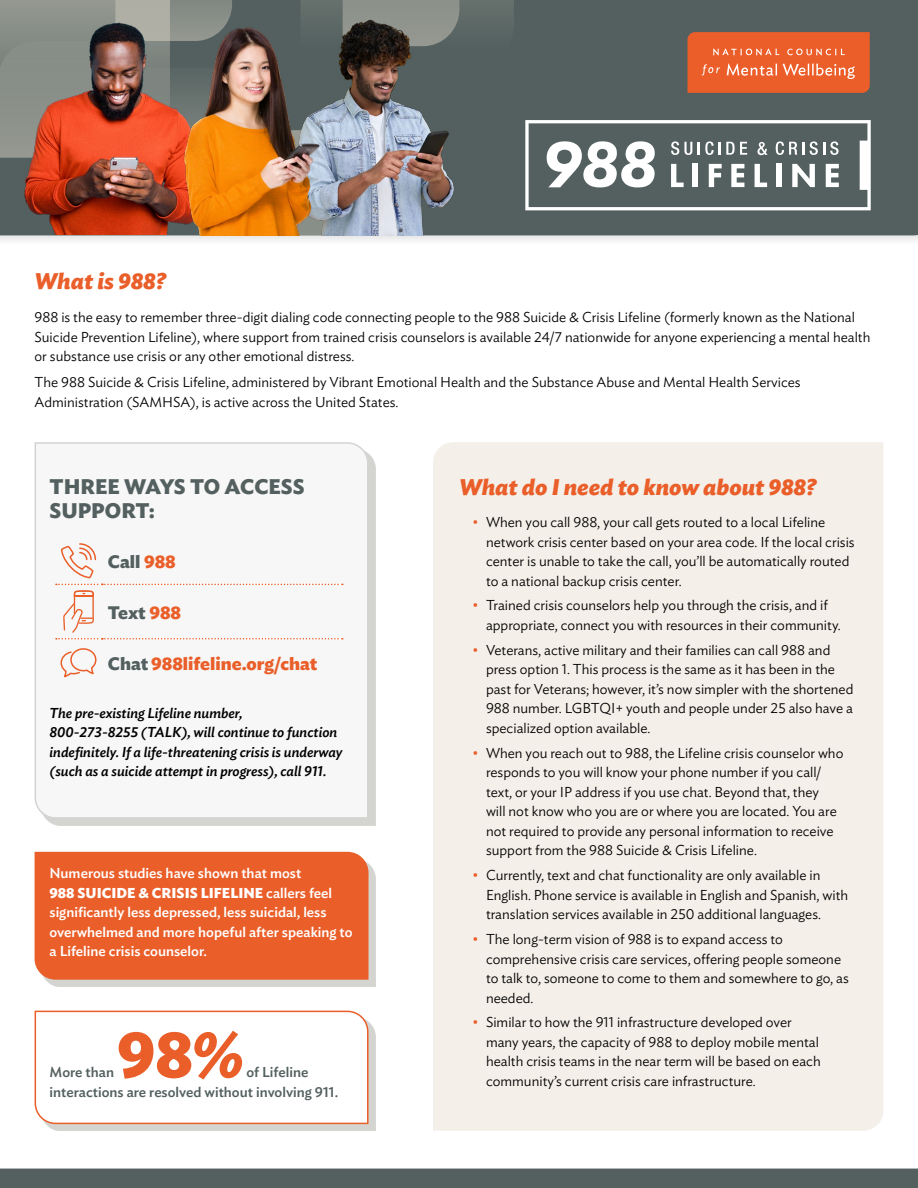
<style>
.page{position:relative;width:918px;height:1188px;background:#fff}
.page>*{position:absolute;margin:0;border:0;box-sizing:border-box;transform-origin:0 0}
.body{font:700 64.5px "Ideal Sans";color:#ea5e29}
.heading{font:italic 700 22.5px "Ideal Sans";color:#ea5e29}
.heading-2{font:700 21px/24px "Ideal Sans";color:#53605f}
.body-2{font:700 18px "Ideal Sans";color:#ea5e29}
.body-3{font:700 18px "Ideal Sans";color:#53605f}
.body-4{font:300 14.25px/19.5px "Ideal Sans";color:#000}
.body-5{font:500 14.25px/19.5px "Ideal Sans";color:#fff}
.heading-3{font:italic 500 14.25px/19.5px "Ideal Sans";color:#000}
.body-6{font:500 14.25px/19.5px "Ideal Sans";color:#53605f}
.s1{color:#ea5e29}
.s2{color:#53605f}
.s3{font-weight:700}
</style>
<div class="page">
<div style="left:41px;top:449px;width:335px;height:377px;background:#d4d5d1"></div>
<div style="left:34px;top:442px;width:335px;height:377px;background:#f6f7f6"></div>
<div style="left:433px;top:442px;width:450px;height:689px;background:#f4efe8"></div>
<div style="left:0;top:0;width:918px;height:246px;background:#000;opacity:.11"></div>
<div style="left:514px;top:0;width:404px;height:235px;background:#53605f"></div>
<svg style="left:0;top:0;width:514px;height:235px;background:#67706d"></svg>
<div style="left:41px;top:1017px;width:335px;height:114px;background:#d4d5d1"></div>
<div style="left:34px;top:1010px;width:335px;height:115px;background:#fff"></div>
<div style="left:41px;top:858px;width:335px;height:129px;background:#d4d5d1"></div>
<div style="left:34px;top:851px;width:335px;height:129px;background:#ea5e29"></div>
<div style="left:0;top:1169px;width:918px;height:19px;background:#53605f"></div>
<img style="left:19px;top:6px;width:253px;height:228px">
<img style="left:272px;top:6px;width:204px;height:229px">
<img style="left:161px;top:15px;width:186px;height:220px">
<div style="left:56px;top:542px;width:287px;height:98px;background:#f6f7f6"></div>
<svg style="left:60px;top:647px;width:37px;height:32px"></svg>
<svg style="left:525px;top:120px;width:346px;height:90px"></svg>
<svg style="left:688px;top:32px;width:182px;height:61px;background:#eb6836"></svg>
<p class="heading" style="left:35px;top:263px;width:133px">What is 988?</p>
<p class="body-4" style="left:35px;top:306px;width:837px">988 is the easy to remember three-digit dialing code connecting people to the 988 Suicide &amp; Crisis Lifeline (formerly known as the National<br>Suicide Prevention Lifeline), where support from trained crisis counselors is available 24/7 nationwide for anyone experiencing a mental health or substance use crisis or any other emotional distress.</p>
<p class="body-4" style="left:35px;top:371px;width:768px">The 988 Suicide &amp; Crisis Lifeline, administered by Vibrant Emotional Health and the Substance Abuse and Mental Health Services<br>Administration (SAMHSA), is active across the United States.</p>
<p class="heading-2" style="left:50px;top:473px;width:257px">THREE WAYS TO ACCESS<br>SUPPORT:</p>
<p class="body-3" style="left:108px;top:547px;width:69px">Call <span class="s1">988</span></p>
<p class="body-3" style="left:108px;top:598px;width:75px">Text <span class="s1">988</span></p>
<p class="body-2" style="left:108px;top:649px;width:211px"><span class="s2">Chat</span> 988lifeline.org/chat</p>
<p class="heading-3" style="left:50px;top:702px;width:295px">The pre-existing Lifeline number,<br>800-273-8255 (TALK), will continue to function indefinitely. If a life-threatening crisis is underway (such as a suicide attempt in progress), call 911.</p>
<p class="body-5" style="left:50px;top:862px;width:305px">Numerous studies have shown that most<br><span class="s3">988 SUICIDE &amp; CRISIS LIFELINE</span> callers feel significantly less depressed, less suicidal, less overwhelmed and more hopeful after speaking to a Lifeline crisis counselor.</p>
<p class="body" style="left:117px;top:1003px;width:128px">98%</p>
<p class="body-6" style="left:50px;top:1061px;width:290px;text-indent:197px">of Lifeline interactions are resolved without involving 911.</p>
<p class="body-6" style="left:50px;top:1061px;width:66px">More than</p>
<p class="heading" style="left:459px;top:469px;width:359px">What do I need to know about 988?</p>
<p class="body-4" style="left:486px;top:511px;width:370px;text-indent:-14px"><span class="s1">•</span> When you call 988, your call gets routed to a local Lifeline network crisis center based on your area code. If the local crisis center is unable to take the call, you’ll be automatically routed to a national backup crisis center.</p>
<p class="body-4" style="left:486px;top:595px;width:356px;text-indent:-14px"><span class="s1">•</span> Trained crisis counselors help you through the crisis, and if appropriate, connect you with resources in their community.</p>
<p class="body-4" style="left:486px;top:639px;width:369px;text-indent:-14px"><span class="s1">•</span> Veterans, active military and their families can call 988 and press option 1. This process is the same as it has been in the past for Veterans; however, it’s now simpler with the shortened 988 number. LGBTQI+ youth and people under 25 also have a specialized option available.</p>
<p class="body-4" style="left:486px;top:742px;width:359px;text-indent:-14px"><span class="s1">•</span> When you reach out to 988, the Lifeline crisis counselor who responds to you will know your phone number if you call/ text, or your IP address if you use chat. Beyond that, they<br>will not know who you are or where you are located. You are not required to provide any personal information to receive support from the 988 Suicide &amp; Crisis Lifeline.</p>
<p class="body-4" style="left:486px;top:864px;width:364px;text-indent:-14px"><span class="s1">•</span> Currently, text and chat functionality are only available in<br>English. Phone service is available in English and Spanish, with translation services available in 250 additional languages.</p>
<p class="body-4" style="left:486px;top:928px;width:364px;text-indent:-14px"><span class="s1">•</span> The long-term vision of 988 is to expand access to comprehensive crisis care services, offering people someone to talk to, someone to come to them and somewhere to go, as needed.</p>
<p class="body-4" style="left:486px;top:1012px;width:336px;text-indent:-14px"><span class="s1">•</span> Similar to how the 911 infrastructure developed over many years, the capacity of 988 to deploy mobile mental health crisis teams in the near term will be based on each community’s current crisis care infrastructure.</p>
</div>
